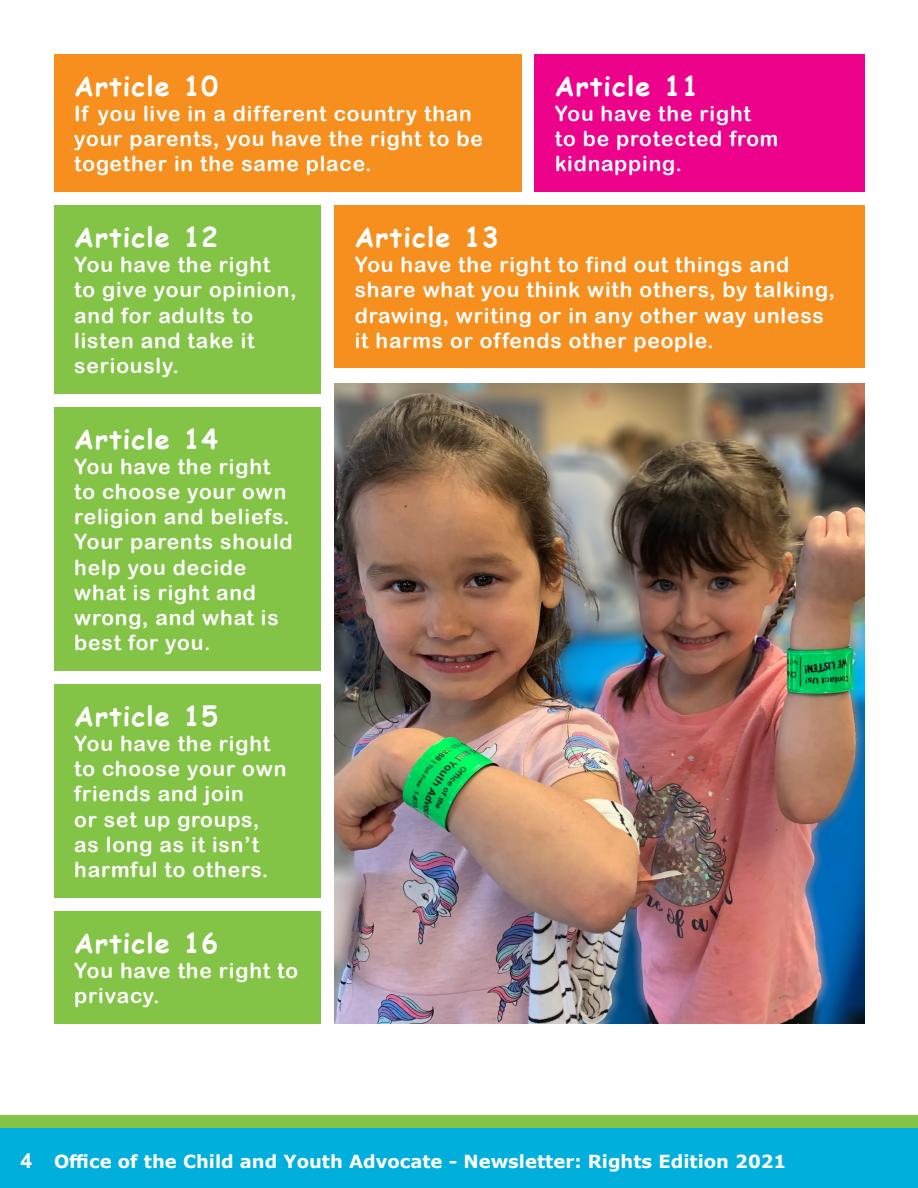
<style>
.page{position:relative;width:918px;height:1188px;background:#fff}
.page>*{position:absolute;margin:0;border:0;box-sizing:border-box;transform-origin:0 0}
.t1{font:700 27px "Comic Sans MS";letter-spacing:.04em;color:#fff}
.t2{font:21px/25.2px "Arial Rounded MT Bold";letter-spacing:.04em;color:#fff}
.t3{font:700 18px "Verdana";color:#fff}
.s1{font-family:"Arial";font-size:21px}
</style>
<div class="page">
<div style="left:0;top:1115px;width:918px;height:37px;background:#83c447"></div>
<div style="left:0;top:1128px;width:918px;height:60px;background:#00afdb"></div>
<div style="left:334px;top:205px;width:531px;height:163px;background:#f68f1e"></div>
<div style="left:54px;top:205px;width:267px;height:188px;background:#83c447"></div>
<div style="left:54px;top:911px;width:267px;height:112px;background:#83c447"></div>
<div style="left:54px;top:407px;width:267px;height:263px;background:#83c447"></div>
<div style="left:54px;top:684px;width:267px;height:213px;background:#83c447"></div>
<div style="left:54px;top:54px;width:467px;height:138px;background:#f68f1e"></div>
<div style="left:535px;top:54px;width:330px;height:138px;background:#ed028c"></div>
<img style="left:334px;top:383px;width:531px;height:640px">
<p class="t1" style="left:74px;top:66px;width:145px">Article 10</p>
<p class="t2" style="left:74px;top:101px;width:410px">If you live in a different country than your parents, you have the right to be together in the same place.</p>
<p class="t1" style="left:555px;top:66px;width:145px">Article 11</p>
<p class="t2" style="left:555px;top:101px;width:225px">You have the right<br>to be protected from kidnapping.</p>
<p class="t1" style="left:74px;top:217px;width:145px">Article 12</p>
<p class="t2" style="left:74px;top:252px;width:224px">You have the right<br>to give your opinion, and for adults to listen and take it seriously.</p>
<p class="t1" style="left:74px;top:419px;width:145px">Article 14</p>
<p class="t2" style="left:74px;top:454px;width:220px">You have the right to choose your own religion and beliefs.<br>Your parents should help you decide what is right and wrong, and what is best for you.</p>
<p class="t1" style="left:74px;top:696px;width:145px">Article 15</p>
<p class="t2" style="left:74px;top:731px;width:214px">You have the right to choose your own friends and join<br>or set up groups, as long as it isn’t harmful to others.</p>
<p class="t1" style="left:74px;top:923px;width:145px">Article 16</p>
<p class="t2" style="left:74px;top:958px;width:226px">You have the right to privacy.</p>
<p class="t1" style="left:355px;top:217px;width:145px">Article 13</p>
<p class="t2" style="left:355px;top:252px;width:482px">You have the right to find out things and share what you think with others, by talking, drawing, writing or in any other way unless it harms or offends other people.</p>
<p class="t3" style="left:20px;top:1149px;width:767px"><span class="s1">4</span> Office of the Child and Youth Advocate - Newsletter: Rights Edition 2021</p>
</div>
